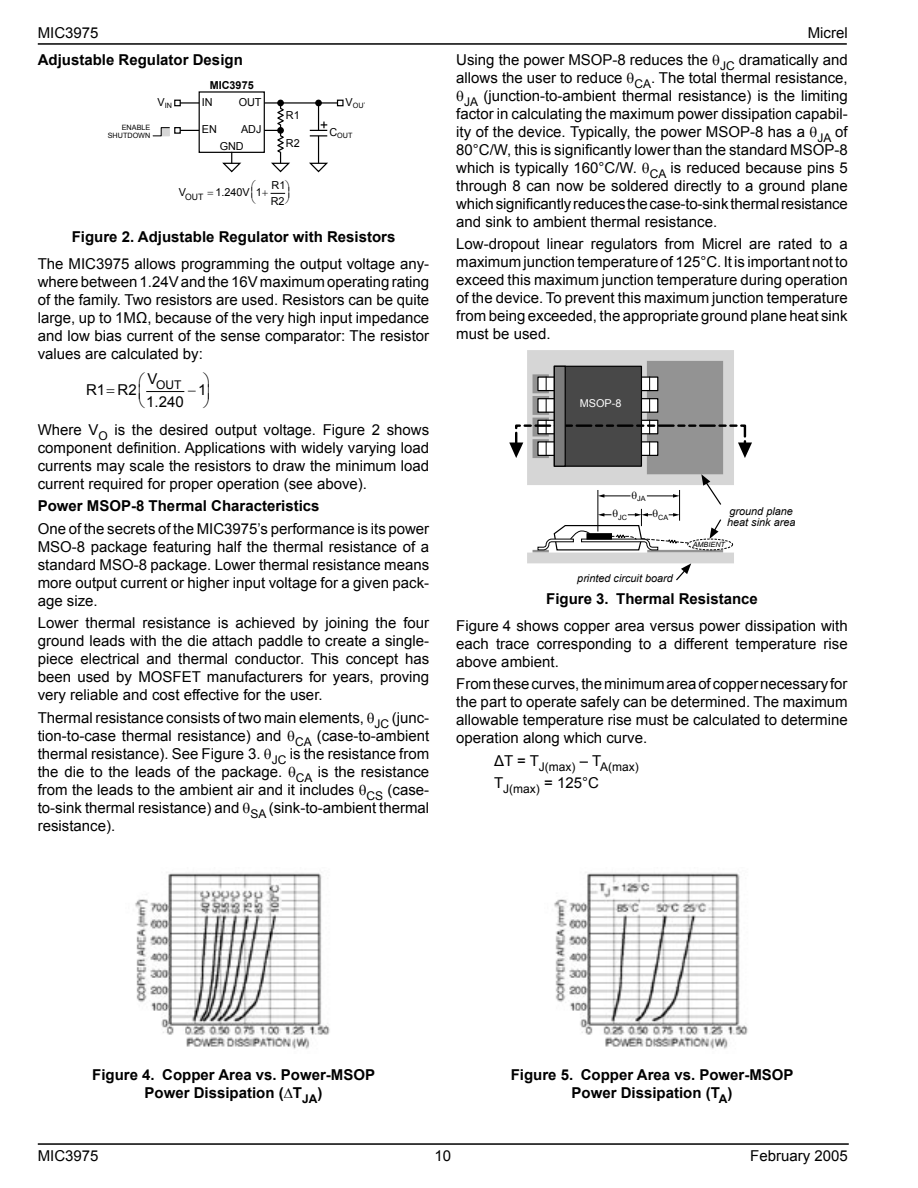
<style>
.page{position:relative;width:918px;height:1188px;background:#fff}
.page>*{position:absolute;margin:0;border:0;box-sizing:border-box;transform-origin:0 0}
.body_text{font:15px/18px "Arial";color:#000;text-align:justify}
.subheading{font:700 15px/18px "Arial";color:#000;text-align:center}
.formula{font:15px "Arial";color:#000}
.formula-2{font:12px "Arial";color:#000}
.t1{font:10.95px/16.5px "Arial";color:#000}
.t2{font:700 10.95px "Arial";color:#000}
.t3{font:italic 10.8px/10.8px "Arial";color:#000}
.t4{font:10.8px "Arial";color:#fff}
.t5{font:8.85px "Arial";color:#000}
.t6{font:7.35px/7.9px "Arial";color:#000;text-align:right}
.t7{font:7.2px "Arial";color:#000}
.t8{font:italic 7.2px "Arial";color:#000}
</style>
<div class="page">
<hr style="left:38px;top:43px;width:809px;height:2px;background:#000">
<hr style="left:38px;top:1143px;width:811px;height:2px;background:#000">
<svg style="left:152px;top:100px;width:191px;height:72px"></svg>
<div style="left:527px;top:350px;width:207px;height:135px;background:#d6d6d6"></div>
<svg style="left:533px;top:418px;width:16px;height:2px"></svg>
<div style="left:533px;top:396px;width:16px;height:19px;background:#939393"></div>
<div style="left:533px;top:374px;width:16px;height:19px;background:#939393"></div>
<hr style="left:647px;top:550px;width:76px;height:3px;background:#939393">
<hr style="left:533px;top:550px;width:16px;height:3px;background:#939393">
<div style="left:527px;top:553px;width:207px;height:10px;background:#d6d6d6"></div>
<div style="left:647px;top:361px;width:76px;height:113px;background:#939393"></div>
<div style="left:538px;top:377px;width:120px;height:14px;background:#fff"></div>
<div style="left:537px;top:376px;width:121px;height:15px;border:1px solid #000"></div>
<div style="left:538px;top:399px;width:120px;height:13px;background:#fff"></div>
<div style="left:537px;top:398px;width:121px;height:15px;border:1px solid #000"></div>
<div style="left:554px;top:366px;width:87px;height:100px;background:#484848"></div>
<div style="left:554px;top:366px;width:88px;height:101px;border:1px solid #000"></div>
<svg style="left:701px;top:474px;width:21px;height:31px"></svg>
<svg style="left:710px;top:519px;width:12px;height:20px"></svg>
<svg style="left:676px;top:563px;width:15px;height:18px"></svg>
<svg style="left:537px;top:490px;width:152px;height:61px"></svg>
<svg style="left:546px;top:376px;width:1px;height:15px"></svg>
<svg style="left:546px;top:398px;width:1px;height:15px"></svg>
<svg style="left:649px;top:376px;width:1px;height:15px"></svg>
<svg style="left:649px;top:398px;width:1px;height:15px"></svg>
<svg style="left:509px;top:420px;width:243px;height:38px"></svg>
<div style="left:554px;top:366px;width:11px;height:100px;background:#7c7c7c"></div>
<div style="left:554px;top:366px;width:12px;height:101px;border:1px solid #000"></div>
<div style="left:688px;top:539px;width:45px;height:11px;border:1px dashed #000;border-radius:50%"></div>
<img style="left:135px;top:873px;width:195px;height:176px">
<img style="left:554px;top:873px;width:194px;height:176px">
<svg style="left:270px;top:192px;width:16px;height:2px"></svg>
<svg style="left:146px;top:391px;width:39px;height:2px"></svg>
<p class="body_text" style="left:38px;top:24px;width:62px">MIC3975</p>
<p class="body_text" style="left:808px;top:24px;width:41px">Micrel</p>
<p class="subheading" style="left:38px;top:51px;width:207px">Adjustable Regulator Design</p>
<p class="t1" style="left:202px;top:94px;width:12px">IN</p>
<p class="t2" style="left:210px;top:78px;width:46px">MIC3975</p>
<p class="t1" style="left:239px;top:94px;width:24px">OUT</p>
<p class="t1" style="left:220px;top:121px;width:43px;text-indent:21px">ADJ<br>GND</p>
<p class="t6" style="left:158px;top:102px;width:16px"><sup>V</sup>IN</p>
<p class="t6" style="left:346px;top:102px;width:24px"><sup>V</sup>OUT</p>
<p class="t6" style="left:329px;top:132px;width:25px"><sup>C</sup>OUT</p>
<p class="t1" style="left:286px;top:135px;width:15px">R2</p>
<p class="t1" style="left:286px;top:107px;width:15px">R1</p>
<p class="t6" style="left:108px;top:124px;width:44px">ENABLE<br>SHUTDOWN</p>
<p class="t1" style="left:202px;top:121px;width:17px">EN</p>
<p class="t1" style="left:179px;top:184px;width:9px">V</p>
<p class="t1" style="left:215px;top:184px;width:48px">1.240V 1</p>
<p class="t1" style="left:271px;top:178px;width:16px;line-height:15.3px">R1<br>R2</p>
<p class="t5" style="left:185px;top:191px;width:20px">OUT</p>
<p class="subheading" style="left:72px;top:228px;width:325px">Figure 2. Adjustable Regulator with Resistors</p>
<p class="body_text" style="left:38px;top:255px;width:393px">The MIC3975 allows programming the output voltage any&shy;where between 1.24V and the 16V maximum operating rating of the family. Two resistors are used. Resistors can be quite large, up to 1MΩ, because of the very high input impedance and low bias current of the sense comparator: The resistor values are calculated by:</p>
<p class="body_text" style="left:86px;top:381px;width:52px">R1 R2</p>
<p class="body_text" style="left:147px;top:370px;width:12px">V</p>
<p class="body_text" style="left:139px;top:393px;width:47px">➔ 1.240</p>
<p class="formula-2" style="left:156px;top:377px;width:27px">OUT</p>
<p class="body_text" style="left:38px;top:421px;width:393px">Where V<sub>O</sub> is the desired output voltage. Figure 2 shows component definition. Applications with widely varying load currents may scale the resistors to draw the minimum load current required for proper operation (see above).</p>
<p class="subheading" style="left:38px;top:498px;width:283px">Power MSOP-8 Thermal Characteristics</p>
<p class="body_text" style="left:38px;top:520px;width:393px">One of the secrets of the MIC3975’s performance is its power MSO-8 package featuring half the thermal resistance of a standard MSO-8 package. Lower thermal resistance means more output current or higher input voltage for a given pack&shy;age size.</p>
<p class="body_text" style="left:38px;top:614px;width:393px">Lower thermal resistance is achieved by joining the four ground leads with the die attach paddle to create a single&shy;piece electrical and thermal conductor. This concept has been used by MOSFET manufacturers for years, proving very reliable and cost effective for the user.</p>
<p class="body_text" style="left:38px;top:709px;width:393px">Thermal resistance consists of two main elements, <sub>JC</sub> (junc&shy;tion-to-case thermal resistance) and <sub>CA</sub> (case-to-ambient thermal resistance). See Figure 3. <sub>JC</sub> is the resistance from the die to the leads of the package. <sub>CA</sub> is the resistance from the leads to the ambient air and it includes <sub>CS</sub> (case&shy;to-sink thermal resistance) and <sub>SA</sub> (sink-to-ambient thermal resistance).</p>
<p class="body_text" style="left:198px;top:381px;width:10px">1</p>
<p class="body_text" style="left:456px;top:51px;width:393px">Using the power MSOP-8 reduces the <sub>JC</sub> dramatically and</p>
<p class="body_text" style="left:456px;top:69px;width:393px">allows the user to reduce <sub>CA</sub>. The total thermal resistance,</p>
<p class="body_text" style="left:464px;top:87px;width:385px"><sub>JA</sub> (junction-to-ambient thermal resistance) is the limiting</p>
<p class="body_text" style="left:456px;top:105px;width:393px">factor in calculating the maximum power dissipation capabil-</p>
<p class="body_text" style="left:456px;top:123px;width:393px">ity of the device. Typically, the power MSOP-8 has a <sub>JA</sub> of</p>
<p class="body_text" style="left:456px;top:141px;width:393px">80°C/W, this is significantly lower than the standard MSOP-8</p>
<p class="body_text" style="left:456px;top:159px;width:393px">which is typically 160°C/W. <sub>CA</sub> is reduced because pins 5</p>
<p class="body_text" style="left:456px;top:177px;width:393px">through 8 can now be soldered directly to a ground plane</p>
<p class="body_text" style="left:456px;top:195px;width:393px">which significantly reduces the case-to-sink thermal resistance</p>
<p class="body_text" style="left:456px;top:213px;width:262px">and sink to ambient thermal resistance.</p>
<p class="body_text" style="left:456px;top:235px;width:393px">Low-dropout linear regulators from Micrel are rated to a maximum junction temperature of 125°C. It is important not to exceed this maximum junction temperature during operation of the device. To prevent this maximum junction temperature from being exceeded, the appropriate ground plane heat sink must be used.</p>
<p class="t4" style="left:580px;top:396px;width:43px">MSOP-8</p>
<p class="t7" style="left:632px;top:494px;width:16px">❑JA</p>
<p class="t7" style="left:612px;top:513px;width:16px">❑JC</p>
<p class="t7" style="left:653px;top:513px;width:17px">❑CA</p>
<p class="t3" style="left:577px;top:573px;width:97px">printed circuit board</p>
<p class="t3" style="left:727px;top:506px;width:70px">ground plane heat sink area</p>
<p class="t8" style="left:693px;top:540px;width:34px">AMBIENT</p>
<p class="subheading" style="left:546px;top:590px;width:213px">Figure 3. Thermal Resistance</p>
<p class="body_text" style="left:456px;top:616px;width:393px">Figure 4 shows copper area versus power dissipation with each trace corresponding to a different temperature rise above ambient.</p>
<p class="body_text" style="left:456px;top:675px;width:393px">From these curves, the minimum area of copper necessary for the part to operate safely can be determined. The maximum allowable temperature rise must be calculated to determine operation along which curve.</p>
<p class="formula-2" style="left:494px;top:759px;width:146px"><sup>ΔT</sup> <sup>=</sup> <sup>T</sup>J(max) <sup>–</sup> <sup>T</sup>A(max)</p>
<p class="formula" style="left:494px;top:773px;width:106px">T<sub>J(max)</sub> = 125°C</p>
<p class="subheading" style="left:92px;top:1067px;width:284px">Figure 4. Copper Area vs. Power-MSOP<br>Power Dissipation (∆T<sub>JA</sub>)</p>
<p class="subheading" style="left:511px;top:1067px;width:284px">Figure 5. Copper Area vs. Power-MSOP<br>Power Dissipation (T<sub>A</sub>)</p>
<p class="body_text" style="left:38px;top:1147px;width:62px">MIC3975</p>
<p class="body_text" style="left:434px;top:1147px;width:18px">10</p>
<p class="body_text" style="left:750px;top:1147px;width:99px">February 2005</p>
</div>
